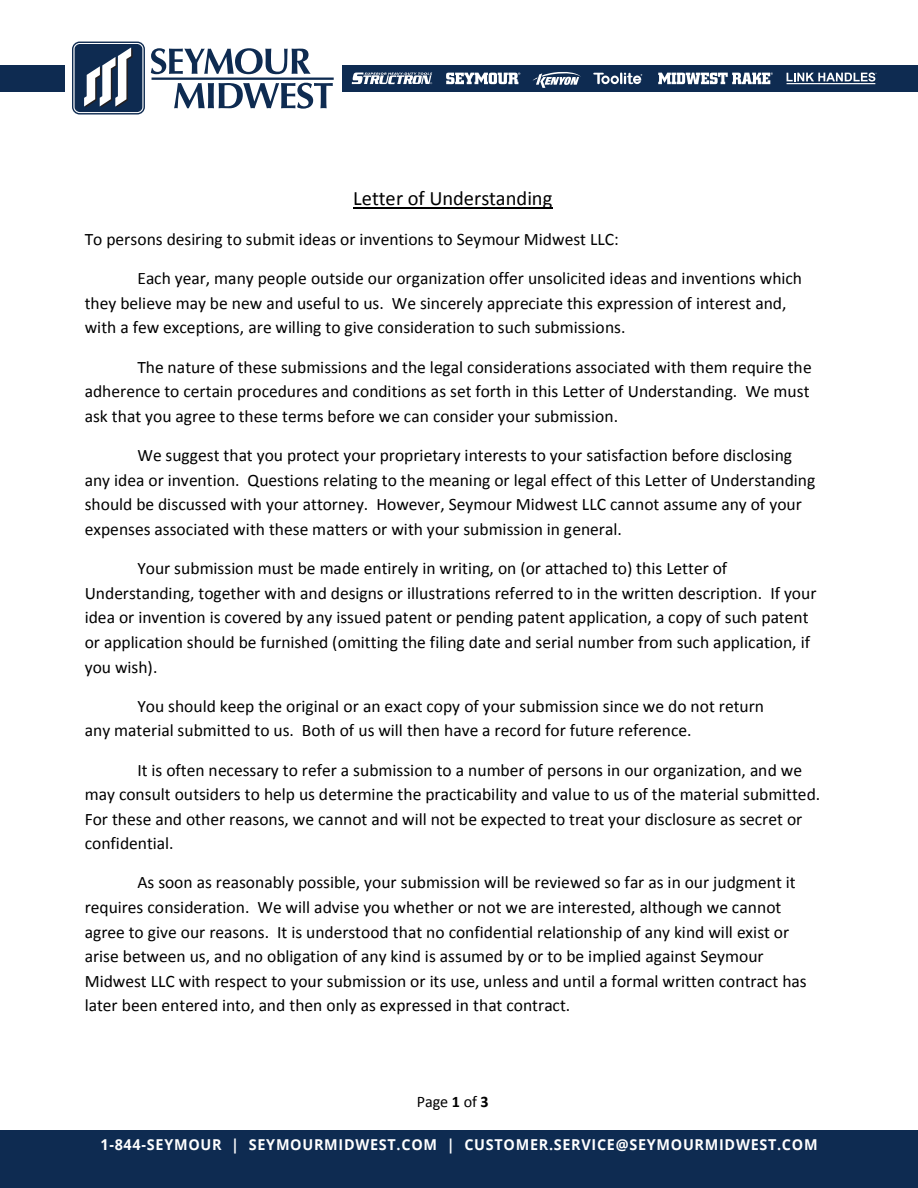
<style>
.page{position:relative;width:918px;height:1188px;background:#fff}
.page>*{position:absolute;margin:0;border:0;box-sizing:border-box;transform-origin:0 0}
.t1{font:20.55px "Calibri";color:#000}
.t2{font:17.55px/24.6px "Calibri";color:#000}
.t3{font:16.05px "Calibri";color:#000}
.t4{font:700 15px "Open Sans";letter-spacing:.05em;color:#fff;scale:.96 1}
.s1{font-weight:700}
</style>
<div class="page">
<div style="left:0;top:65px;width:918px;height:27px;background:#0e2b51"></div>
<div style="left:0;top:1130px;width:918px;height:58px;background:#0e2b51"></div>
<div style="left:65px;top:42px;width:276px;height:73px;background:#fff"></div>
<svg style="left:72px;top:42px;width:73px;height:72px"></svg>
<hr style="left:152px;top:78px;width:182px;height:2px;background:#0e2b51">
<svg style="left:151px;top:48px;width:160px;height:26px"></svg>
<svg style="left:174px;top:83px;width:159px;height:26px"></svg>
<svg style="left:446px;top:73px;width:74px;height:11px"></svg>
<svg style="left:593px;top:73px;width:49px;height:11px"></svg>
<svg style="left:658px;top:73px;width:115px;height:11px"></svg>
<svg style="left:533px;top:72px;width:48px;height:16px"></svg>
<svg style="left:352px;top:73px;width:80px;height:11px"></svg>
<svg style="left:787px;top:73px;width:90px;height:9px"></svg>
<hr style="left:787px;top:83px;width:88px;height:1px;background:#fff">
<hr style="left:353px;top:207px;width:199px;height:1px;background:#000">
<p class="t1" style="left:353px;top:185px;width:201px">Letter of Understanding</p>
<p class="t2" style="left:85px;top:227px;width:536px">To persons desiring to submit ideas or inventions to Seymour Midwest LLC:</p>
<p class="t2" style="left:85px;top:266px;width:719px;text-indent:53px">Each year, many people outside our organization offer unsolicited ideas and inventions which they believe may be new and useful to us. We sincerely appreciate this expression of interest and, with a few exceptions, are willing to give consideration to such submissions.</p>
<p class="t2" style="left:85px;top:355px;width:728px;text-indent:53px">The nature of these submissions and the legal considerations associated with them require the adherence to certain procedures and conditions as set forth in this Letter of Understanding. We must ask that you agree to these terms before we can consider your submission.</p>
<p class="t2" style="left:85px;top:443px;width:732px;text-indent:53px">We suggest that you protect your proprietary interests to your satisfaction before disclosing any idea or invention. Questions relating to the meaning or legal effect of this Letter of Understanding should be discussed with your attorney. However, Seymour Midwest LLC cannot assume any of your expenses associated with these matters or with your submission in general.</p>
<p class="t2" style="left:85px;top:556px;width:733px;text-indent:53px">Your submission must be made entirely in writing, on (or attached to) this Letter of Understanding, together with and designs or illustrations referred to in the written description. If your idea or invention is covered by any issued patent or pending patent application, a copy of such patent or application should be furnished (omitting the filing date and serial number from such application, if you wish).</p>
<p class="t2" style="left:85px;top:694px;width:681px;text-indent:53px">You should keep the original or an exact copy of your submission since we do not return any material submitted to us. Both of us will then have a record for future reference.</p>
<p class="t2" style="left:85px;top:757px;width:737px;text-indent:53px">It is often necessary to refer a submission to a number of persons in our organization, and we may consult outsiders to help us determine the practicability and value to us of the material submitted.<br>For these and other reasons, we cannot and will not be expected to treat your disclosure as secret or confidential.</p>
<p class="t2" style="left:85px;top:870px;width:723px;text-indent:53px">As soon as reasonably possible, your submission will be reviewed so far as in our judgment it requires consideration. We will advise you whether or not we are interested, although we cannot agree to give our reasons. It is understood that no confidential relationship of any kind will exist or arise between us, and no obligation of any kind is assumed by or to be implied against Seymour Midwest LLC with respect to your submission or its use, unless and until a formal written contract has later been entered into, and then only as expressed in that contract.</p>
<p class="t3" style="left:417px;top:1091px;width:74px">Page <span class="s1">1</span> of <span class="s1">3</span></p>
<p class="t4" style="left:100px;top:1134px;width:749px">1-844-SEYMOUR | SEYMOURMIDWEST.COM | CUSTOMER.SERVICE@SEYMOURMIDWEST.COM</p>
</div>
